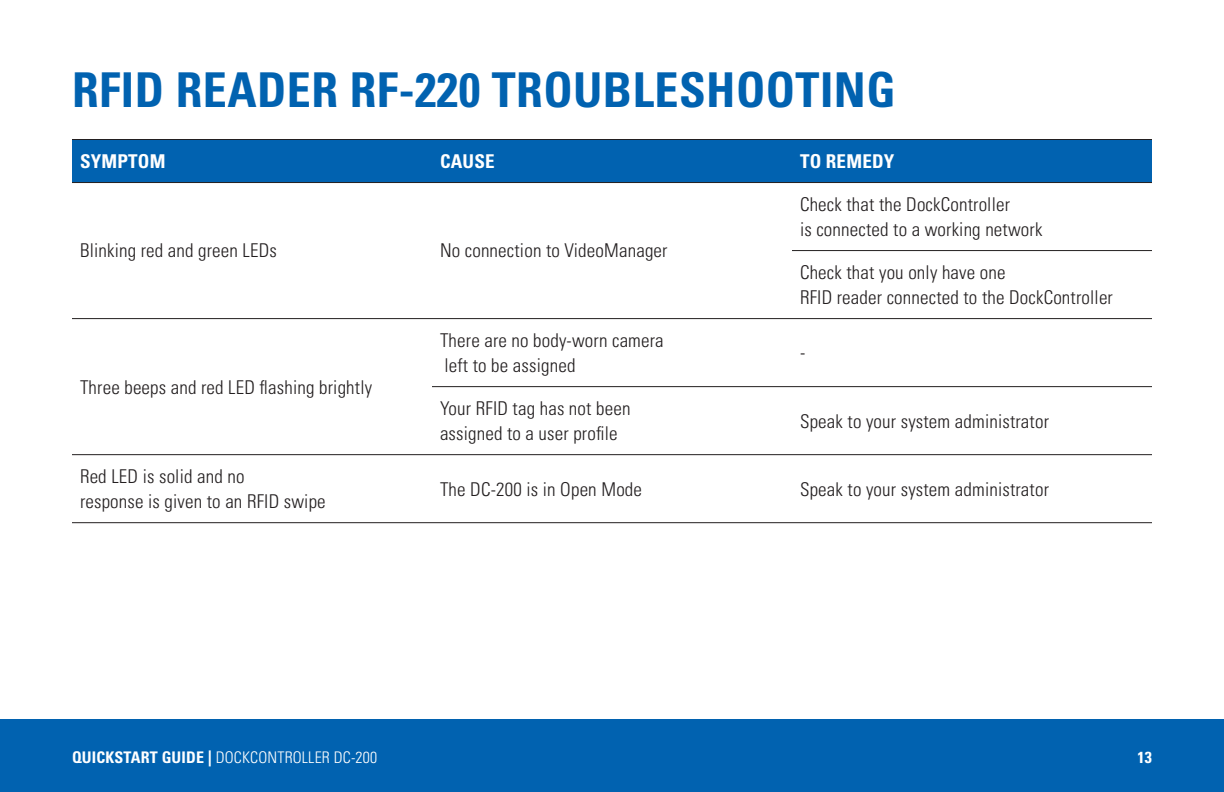
<style>
.page{position:relative;width:1224px;height:792px;background:#fff}
.page>*{position:absolute;margin:0;border:0;box-sizing:border-box;transform-origin:0 0}
.CONTENT_HEADER{font:700 condensed 48px "Univers LT Pro";letter-spacing:.01em;color:#0162b0}
.COPY{font:300 condensed 19px/24.4px "Univers LT Pro";letter-spacing:.01em;color:#231f20}
.COPY-2{font:700 condensed 19px "Univers LT Pro";letter-spacing:.01em;color:#fff}
.t1{font:300 condensed 16px "Univers LT Pro";letter-spacing:.01em;color:#fff}
.t2{font:700 condensed 16px "Univers LT Pro";color:#fff}
.s1{font-weight:700}
</style>
<div class="page">
<div style="left:0;top:719px;width:1224px;height:73px;background:#0162b0"></div>
<div style="left:72px;top:140px;width:1080px;height:42px;background:#0162b0"></div>
<hr style="left:72px;top:139px;width:360px;height:1px;background:#231f20">
<hr style="left:72px;top:182px;width:360px;height:1px;background:#231f20">
<hr style="left:72px;top:318px;width:360px;height:1px;background:#231f20">
<hr style="left:72px;top:454px;width:360px;height:1px;background:#231f20">
<hr style="left:72px;top:522px;width:360px;height:1px;background:#231f20">
<hr style="left:432px;top:139px;width:360px;height:1px;background:#231f20">
<hr style="left:432px;top:182px;width:360px;height:1px;background:#231f20">
<hr style="left:432px;top:318px;width:360px;height:1px;background:#231f20">
<hr style="left:432px;top:386px;width:360px;height:1px;background:#231f20">
<hr style="left:432px;top:454px;width:360px;height:1px;background:#231f20">
<hr style="left:432px;top:522px;width:360px;height:1px;background:#231f20">
<hr style="left:792px;top:139px;width:360px;height:1px;background:#231f20">
<hr style="left:792px;top:182px;width:360px;height:1px;background:#231f20">
<hr style="left:792px;top:250px;width:360px;height:1px;background:#231f20">
<hr style="left:792px;top:318px;width:360px;height:1px;background:#231f20">
<hr style="left:792px;top:386px;width:360px;height:1px;background:#231f20">
<hr style="left:792px;top:454px;width:360px;height:1px;background:#231f20">
<hr style="left:792px;top:522px;width:360px;height:1px;background:#231f20">
<p class="CONTENT_HEADER" style="left:72px;top:60px;width:825px">RFID READER RF-220 TROUBLESHOOTING</p>
<p class="COPY-2" style="left:80px;top:149px;width:87px">SYMPTOM</p>
<p class="COPY-2" style="left:440px;top:149px;width:56px">CAUSE</p>
<p class="COPY-2" style="left:800px;top:149px;width:96px">TO REMEDY</p>
<p class="COPY" style="left:80px;top:238px;width:198px">Blinking red and green LEDs</p>
<p class="COPY" style="left:440px;top:238px;width:229px">No connection to VideoManager</p>
<p class="COPY" style="left:80px;top:374px;width:294px">Three beeps and red LED flashing brightly</p>
<p class="COPY" style="left:440px;top:327px;width:225px">There are no body-worn camera left to be assigned</p>
<p class="COPY" style="left:440px;top:395px;width:192px">Your RFID tag has not been assigned to a user profile</p>
<p class="COPY" style="left:800px;top:191px;width:244px">Check that the DockController<br>is connected to a working network</p>
<p class="COPY" style="left:800px;top:259px;width:314px">Check that you only have one<br>RFID reader connected to the DockController</p>
<p class="COPY" style="left:800px;top:340px;width:7px">-</p>
<p class="COPY" style="left:800px;top:408px;width:250px">Speak to your system administrator</p>
<p class="COPY" style="left:80px;top:463px;width:247px">Red LED is solid and no<br>response is given to an RFID swipe</p>
<p class="COPY" style="left:440px;top:476px;width:204px">The DC-200 is in Open Mode</p>
<p class="COPY" style="left:800px;top:476px;width:250px">Speak to your system administrator</p>
<p class="t1" style="left:72px;top:746px;width:307px"><span class="s1">QUICKSTART GUIDE |</span> DOCKCONTROLLER DC-200</p>
<p class="t2" style="left:1138px;top:747px;width:16px">13</p>
</div>
